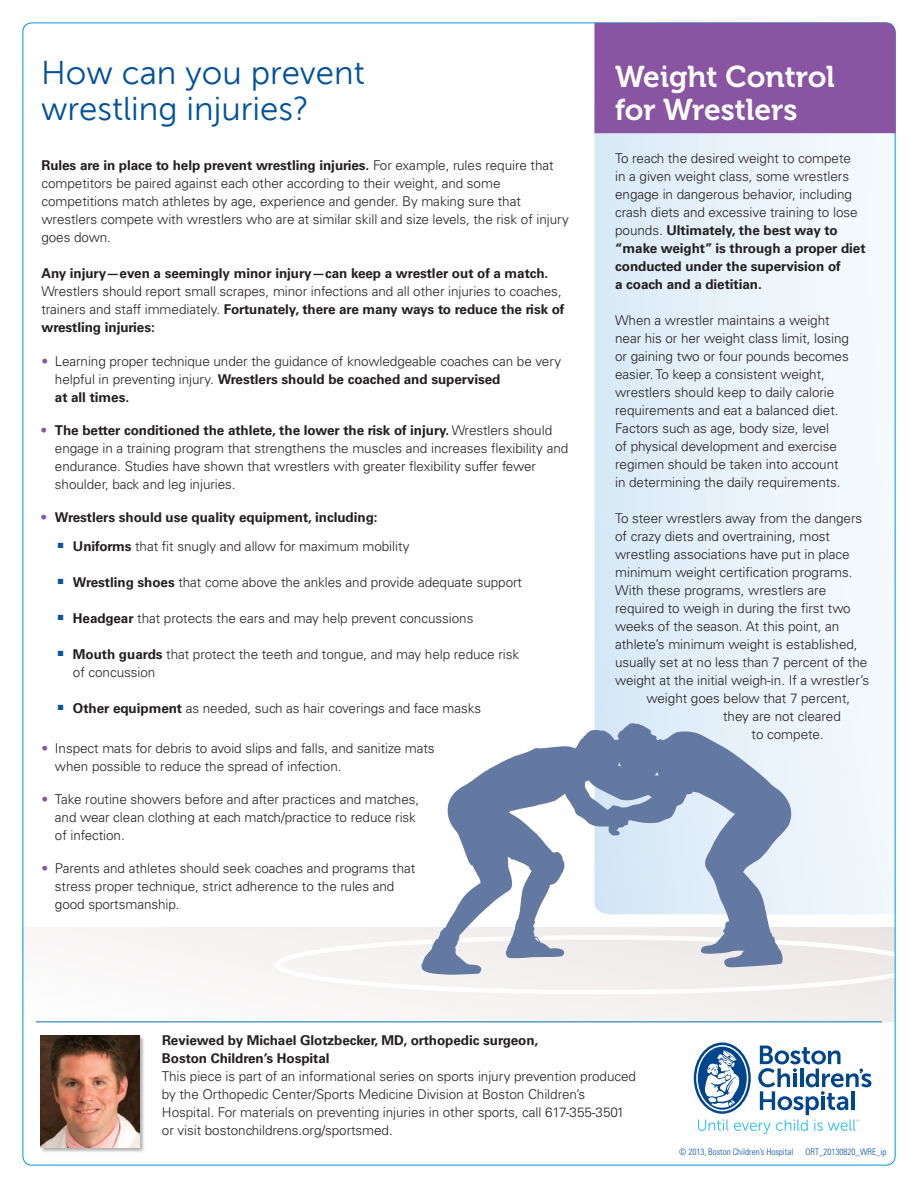
<style>
.page{position:relative;width:918px;height:1188px;background:#fff}
.page>*{position:absolute;margin:0;border:0;box-sizing:border-box;transform-origin:0 0}
.backpage_header{font:33px/36px "Museo Sans 300";color:#01519b}
.BlueSidebar_heads{font:30px/33px "Museo 700";color:#fff}
.Text_1st_paragraph{font:300 13.5px/18px "Univers LT Std";letter-spacing:-.005em;color:#231f20}
.Text_bullet{font:300 13.5px/18px "Univers LT Std";letter-spacing:-.005em;color:#231f20}
.Text_1st_paragraph-2{font:700 13.5px/18px "Univers LT Std";letter-spacing:-.005em;color:#231f20}
.Text_bullet-2{font:700 13.5px "Univers LT Std";letter-spacing:-.005em;color:#231f20}
.t1{font:300 condensed 9px "Univers LT Std";color:#01519b}
.s1{font-weight:700}
.s2{font-weight:300}
.s3{color:#8954a2}
.s4{font-weight:700;color:#8954a2}
</style>
<div class="page">
<div style="left:22px;top:927px;width:873px;height:95px;background:#f7f5f4"></div>
<svg style="left:762px;top:935px;width:132px;height:59px"></svg>
<svg style="left:594px;top:133px;width:300px;height:781px"></svg>
<hr style="left:36px;top:1022px;width:846px;height:1px;background:#0073a4">
<svg style="left:696px;top:1045px;width:175px;height:89px"></svg>
<div style="left:40px;top:1035px;width:106px;height:119px;background:#231f20;opacity:.35"></div>
<img style="left:40px;top:1035px;width:100px;height:113px">
<div style="left:594px;top:22px;width:302px;height:111px;background:#8954a2"></div>
<svg style="left:421px;top:723px;width:373px;height:252px"></svg>
<p class="backpage_header" style="left:41px;top:55px;width:325px">How can you prevent wrestling injuries?</p>
<p class="BlueSidebar_heads" style="left:615px;top:61px;width:221px">Weight Control for Wrestlers</p>
<p class="Text_1st_paragraph" style="left:41px;top:156px;width:529px"><span class="s1">Rules are in place to help prevent wrestling injuries.</span> For example, rules require that competitors be paired against each other according to their weight, and some competitions match athletes by age, experience and gender. By making sure that wrestlers compete with wrestlers who are at similar skill and size levels, the risk of injury goes down.</p>
<p class="Text_1st_paragraph-2" style="left:41px;top:264px;width:525px">Any injury—even a seemingly minor injury—can keep a wrestler out of a match.<br><span class="s2">Wrestlers should report small scrapes, minor infections and all other injuries to coaches, trainers and staff immediately.</span> Fortunately, there are many ways to reduce the risk of wrestling injuries:</p>
<p class="Text_bullet" style="left:55px;top:353px;width:508px;text-indent:-13px"><span class="s3">•</span> Learning proper technique under the guidance of knowledgeable coaches can be very helpful in preventing injury. <span class="s1">Wrestlers should be coached and supervised<br>at all times.</span></p>
<p class="Text_bullet" style="left:55px;top:422px;width:515px;text-indent:-13px"><span class="s4">•</span> <span class="s1">The better conditioned the athlete, the lower the risk of injury.</span> Wrestlers should engage in a training program that strengthens the muscles and increases flexibility and endurance. Studies have shown that wrestlers with greater flexibility suffer fewer shoulder, back and leg injuries.</p>
<p class="Text_bullet-2" style="left:41px;top:510px;width:338px"><span class="s3">•</span> Wrestlers should use quality equipment, including:</p>
<p class="Text_1st_paragraph" style="left:58px;top:537px;width:353px"><sup>■</sup> <span class="s1">Uniforms</span> that fit snugly and allow for maximum mobility</p>
<p class="Text_1st_paragraph" style="left:58px;top:573px;width:466px"><sup>■</sup> <span class="s1">Wrestling shoes</span> that come above the ankles and provide adequate support</p>
<p class="Text_1st_paragraph" style="left:58px;top:609px;width:417px"><sup>■</sup> <span class="s1">Headgear</span> that protects the ears and may help prevent concussions</p>
<p class="Text_1st_paragraph" style="left:73px;top:645px;width:448px;text-indent:-15px"><sup>■</sup> <span class="s1">Mouth guards</span> that protect the teeth and tongue, and may help reduce risk of concussion</p>
<p class="Text_1st_paragraph" style="left:58px;top:699px;width:425px"><sup>■</sup> <span class="s1">Other equipment</span> as needed, such as hair coverings and face masks</p>
<p class="Text_bullet" style="left:55px;top:740px;width:381px;text-indent:-13px"><span class="s3">•</span> Inspect mats for debris to avoid slips and falls, and sanitize mats when possible to reduce the spread of infection.</p>
<p class="Text_bullet" style="left:55px;top:791px;width:366px;text-indent:-14px"><span class="s3">•</span> Take routine showers before and after practices and matches, and wear clean clothing at each match/practice to reduce risk of infection.</p>
<p class="Text_bullet" style="left:55px;top:860px;width:362px;text-indent:-14px"><span class="s3">•</span> Parents and athletes should seek coaches and programs that stress proper technique, strict adherence to the rules and good sportsmanship.</p>
<p class="Text_1st_paragraph" style="left:615px;top:150px;width:252px">To reach the desired weight to compete<br>in a given weight class, some wrestlers engage in dangerous behavior, including crash diets and excessive training to lose pounds. <span class="s1">Ultimately, the best way to “make weight” is through a proper diet conducted under the supervision of<br>a coach and a dietitian.</span></p>
<p class="Text_1st_paragraph" style="left:615px;top:312px;width:236px">When a wrestler maintains a weight near his or her weight class limit, losing or gaining two or four pounds becomes easier. To keep a consistent weight, wrestlers should keep to daily calorie requirements and eat a balanced diet.<br>Factors such as age, body size, level<br>of physical development and exercise regimen should be taken into account in determining the daily requirements.</p>
<p class="Text_1st_paragraph" style="left:615px;top:509px;width:249px">To steer wrestlers away from the dangers</p>
<p class="Text_1st_paragraph" style="left:615px;top:527px;width:216px">of crazy diets and overtraining, most</p>
<p class="Text_1st_paragraph" style="left:615px;top:545px;width:236px">wrestling associations have put in place</p>
<p class="Text_1st_paragraph" style="left:615px;top:563px;width:239px">minimum weight certification programs.</p>
<p class="Text_1st_paragraph" style="left:615px;top:581px;width:213px">With these programs, wrestlers are</p>
<p class="Text_1st_paragraph" style="left:615px;top:599px;width:237px">required to weigh in during the first two</p>
<p class="Text_1st_paragraph" style="left:615px;top:617px;width:226px">weeks of the season. At this point, an</p>
<p class="Text_1st_paragraph" style="left:615px;top:635px;width:244px">athlete’s minimum weight is established,</p>
<p class="Text_1st_paragraph" style="left:615px;top:653px;width:254px">usually set at no less than 7 percent of the</p>
<p class="Text_1st_paragraph" style="left:615px;top:671px;width:256px">weight at the initial weigh-in. If a wrestler’s</p>
<p class="Text_1st_paragraph" style="left:647px;top:689px;width:205px">weight goes below that 7 percent,</p>
<p class="Text_1st_paragraph" style="left:723px;top:707px;width:119px">they are not cleared</p>
<p class="Text_1st_paragraph" style="left:752px;top:725px;width:74px">to compete.</p>
<p class="Text_1st_paragraph-2" style="left:162px;top:1031px;width:378px">Reviewed by Michael Glotzbecker, MD, orthopedic surgeon,<br>Boston Children’s Hospital</p>
<p class="Text_1st_paragraph" style="left:162px;top:1067px;width:476px">This piece is part of an informational series on sports injury prevention produced by the Orthopedic Center/Sports Medicine Division at Boston Children’s Hospital. For materials on preventing injuries in other sports, call 617-355-3501 or visit bostonchildrens.org/sportsmed.</p>
<p class="t1" style="left:679px;top:1146px;width:209px">© 2013, Boston Children’s Hospital ORT_20130820_WRE_ip</p>
</div>
